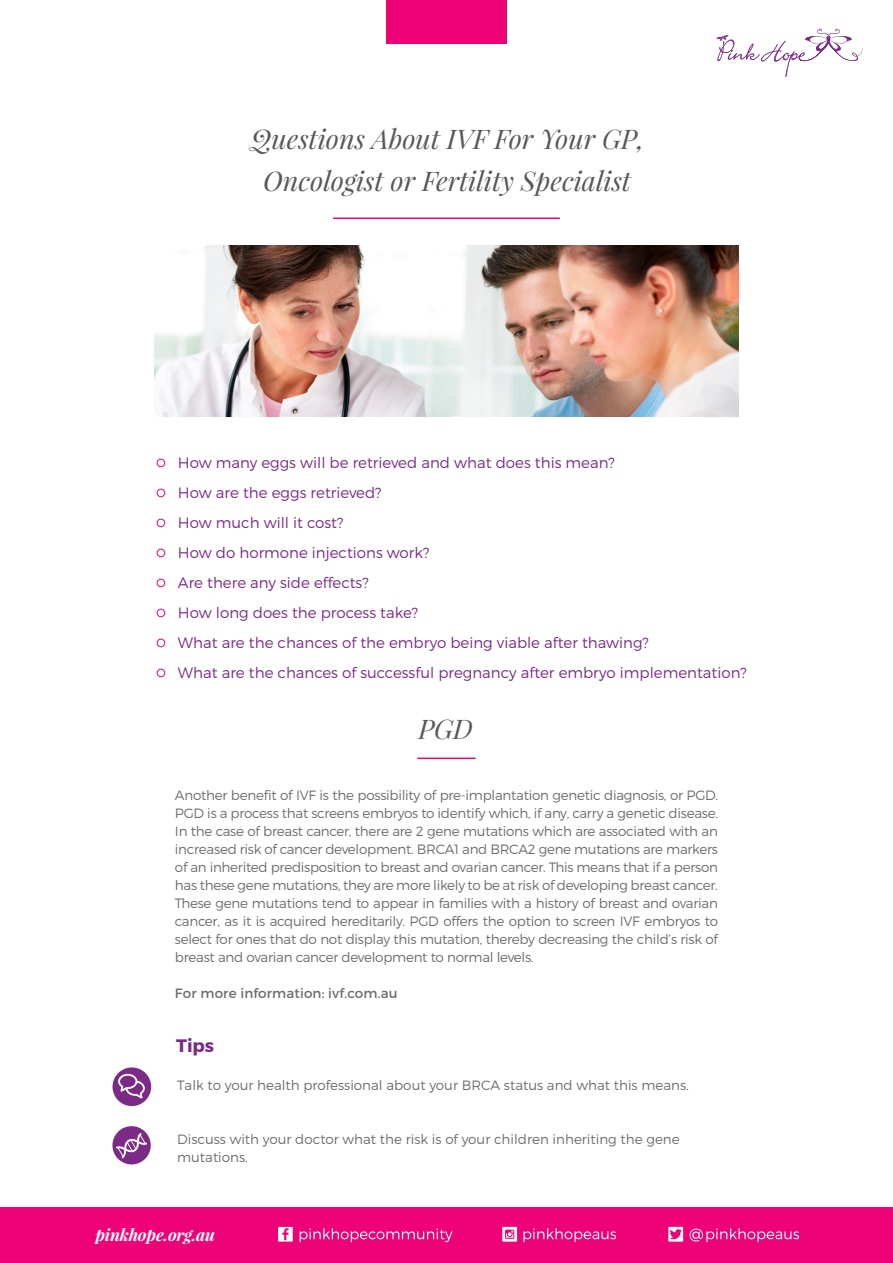
<style>
.page{position:relative;width:893px;height:1263px;background:#fff}
.page>*{position:absolute;margin:0;border:0;box-sizing:border-box;transform-origin:0 0}
.t1{font:italic 27px/42px "Playfair Display";color:#57585a;text-align:center}
.t2{font:700 18px "Montserrat";color:#7b2a86}
.t3{font:italic 700 16.5px "Playfair Display";letter-spacing:-.01em;color:#fff}
.t4{font:300 15px/30px "Montserrat";color:#7b2a86}
.t5{font:300 13.5px/18px "Montserrat";color:#6c6d70;text-align:justify}
.t6{font:13.5px "Montserrat";letter-spacing:.01em;color:#6c6d70}
</style>
<div class="page">
<svg style="left:716px;top:29px;width:147px;height:48px"></svg>
<div style="left:386px;top:0;width:120px;height:44px;background:#ed0277"></div>
<hr style="left:333px;top:218px;width:227px;height:1px;background:#ed0277">
<div style="left:0;top:1208px;width:893px;height:55px;background:#ed0277"></div>
<svg style="left:523px;top:1228px;width:93px;height:14px"></svg>
<svg style="left:690px;top:1228px;width:109px;height:14px"></svg>
<svg style="left:278px;top:1227px;width:15px;height:14px"></svg>
<svg style="left:668px;top:1227px;width:15px;height:14px"></svg>
<svg style="left:502px;top:1227px;width:15px;height:14px"></svg>
<svg style="left:300px;top:1228px;width:152px;height:14px"></svg>
<div style="left:157px;top:459px;width:8px;height:8px;border:1px solid #ed0277;border-radius:50%"></div>
<div style="left:157px;top:489px;width:8px;height:8px;border:1px solid #ed0277;border-radius:50%"></div>
<div style="left:157px;top:519px;width:8px;height:8px;border:1px solid #ed0277;border-radius:50%"></div>
<div style="left:157px;top:549px;width:8px;height:8px;border:1px solid #ed0277;border-radius:50%"></div>
<div style="left:157px;top:579px;width:8px;height:8px;border:1px solid #ed0277;border-radius:50%"></div>
<div style="left:157px;top:609px;width:8px;height:8px;border:1px solid #ed0277;border-radius:50%"></div>
<div style="left:157px;top:639px;width:8px;height:8px;border:1px solid #ed0277;border-radius:50%"></div>
<div style="left:157px;top:669px;width:8px;height:8px;border:1px solid #ed0277;border-radius:50%"></div>
<img style="left:155px;top:245px;width:583px;height:172px">
<hr style="left:417px;top:757px;width:59px;height:2px;background:#ed0277">
<div style="left:113px;top:1067px;width:38px;height:39px;background:#7b2a86;border-radius:50%"></div>
<svg style="left:118px;top:1074px;width:27px;height:24px"></svg>
<svg style="left:112px;top:1126px;width:39px;height:38px"></svg>
<svg style="left:114px;top:1130px;width:35px;height:33px"></svg>
<h1 class="t1" style="left:250px;top:118px;width:395px">Questions About IVF For Your GP,<br>Oncologist or Fertility Specialist</h1>
<p class="t4" style="left:178px;top:448px;width:570px">How many eggs will be retrieved and what does this mean?<br>How are the eggs retrieved?<br>How much will it cost?<br>How do hormone injections work?<br>Are there any side effects?<br>How long does the process take?<br>What are the chances of the embryo being viable after thawing?<br>What are the chances of successful pregnancy after embryo implementation?</p>
<h1 class="t1" style="left:418px;top:707px;width:56px">PGD</h1>
<p class="t5" style="left:175px;top:786px;width:545px">Another benefit of IVF is the possibility of pre-implantation genetic diagnosis, or PGD.<br>PGD is a process that screens embryos to identify which, if any, carry a genetic disease.<br>In the case of breast cancer, there are 2 gene mutations which are associated with an increased risk of cancer development. BRCA1 and BRCA2 gene mutations are markers of an inherited predisposition to breast and ovarian cancer. This means that if a person has these gene mutations, they are more likely to be at risk of developing breast cancer.<br>These gene mutations tend to appear in families with a history of breast and ovarian cancer, as it is acquired hereditarily. PGD offers the option to screen IVF embryos to select for ones that do not display this mutation, thereby decreasing the child’s risk of breast and ovarian cancer development to normal levels.</p>
<p class="t6" style="left:175px;top:985px;width:224px">For more information: ivf.com.au</p>
<h2 class="t2" style="left:176px;top:1034px;width:40px">Tips</h2>
<p class="t5" style="left:177px;top:1076px;width:513px">Talk to your health professional about your BRCA status and what this means.</p>
<p class="t5" style="left:177px;top:1130px;width:504px">Discuss with your doctor what the risk is of your children inheriting the gene mutations.</p>
<p class="t3" style="left:95px;top:1223px;width:121px">pinkhope.org.au</p>
</div>
